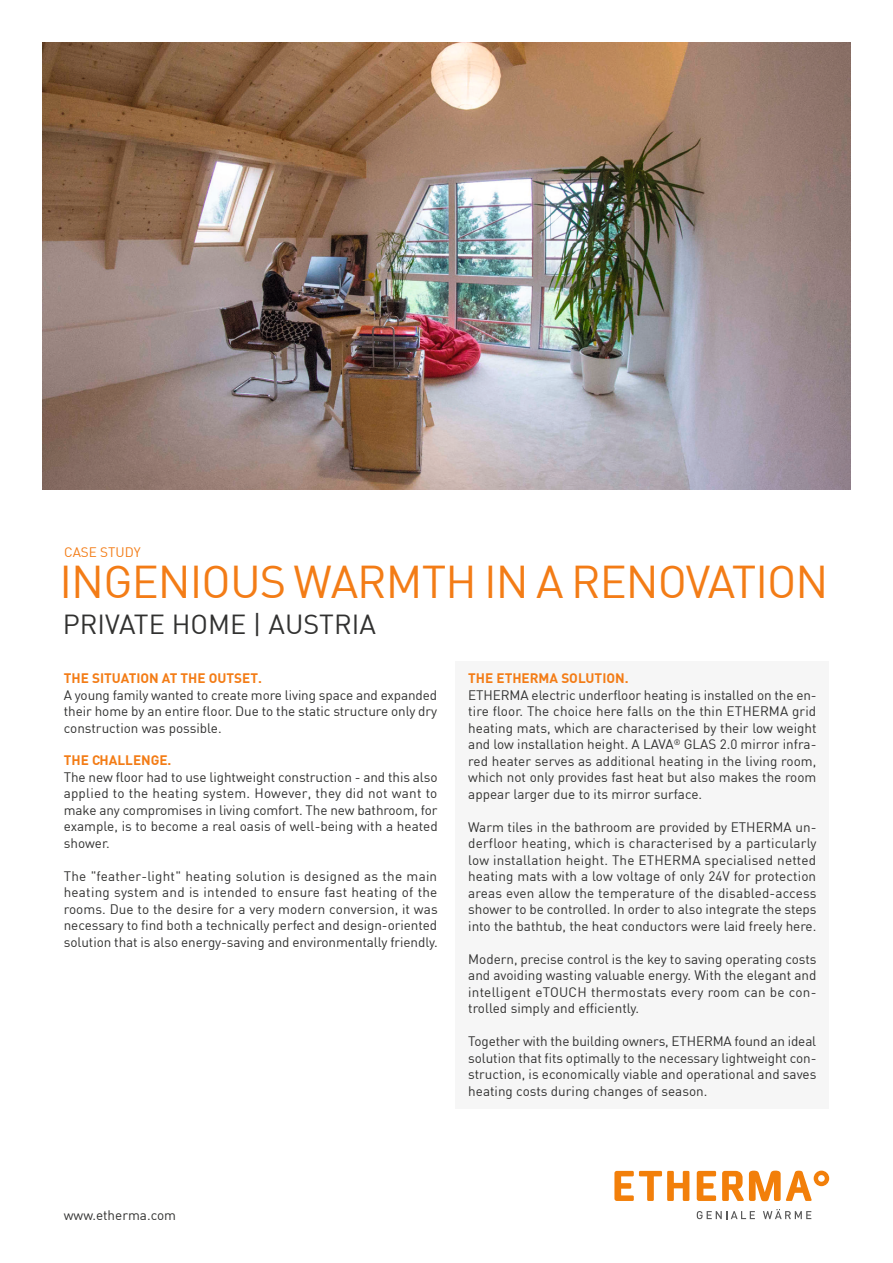
<style>
.page{position:relative;width:893px;height:1263px;background:#fff}
.page>*{position:absolute;margin:0;border:0;box-sizing:border-box;transform-origin:0 0}
.t1{font:45px "DIN";letter-spacing:-.02em;color:#f37c16}
.t2{font:27px "DIN";color:#313130}
.t3{font:13.5px/16.5px "DIN";color:#313130;text-align:justify}
.t4{font:700 13.5px "DIN";color:#f37c16}
.t5{font:13.5px "DIN";color:#f37c16}
</style>
<div class="page">
<img style="left:43px;top:43px;width:807px;height:446px">
<div style="left:455px;top:661px;width:374px;height:447px;background:#f6f6f6"></div>
<svg style="left:697px;top:1211px;width:58px;height:8px"></svg>
<svg style="left:763px;top:1209px;width:48px;height:10px"></svg>
<svg style="left:697px;top:1171px;width:19px;height:30px"></svg>
<svg style="left:614px;top:1171px;width:75px;height:30px"></svg>
<svg style="left:722px;top:1170px;width:107px;height:31px"></svg>
<p class="t5" style="left:64px;top:544px;width:78px">CASE STUDY</p>
<h1 class="t1" style="left:60px;top:554px;width:770px">INGENIOUS WARMTH IN A RENOVATION</h1>
<h2 class="t2" style="left:63px;top:607px;width:314px">PRIVATE HOME | AUSTRIA</h2>
<p class="t4" style="left:64px;top:669px;width:200px">THE SITUATION AT THE OUTSET.</p>
<p class="t3" style="left:64px;top:686px;width:375px">A young family wanted to create more living space and expanded their home by an entire floor. Due to the static structure only dry construction was possible.</p>
<p class="t4" style="left:64px;top:752px;width:109px">THE CHALLENGE.</p>
<p class="t3" style="left:64px;top:768px;width:375px">The new floor had to use lightweight construction - and this also applied to the heating system. However, they did not want to make any compromises in living comfort. The new bathroom, for example, is to become a real oasis of well-being with a heated shower.</p>
<p class="t3" style="left:64px;top:867px;width:375px">The "feather-light" heating solution is designed as the main heating system and is intended to ensure fast heating of the rooms. Due to the desire for a very modern conversion, it was necessary to find both a technically perfect and design-oriented solution that is also energy-saving and environmentally friendly.</p>
<p class="t4" style="left:468px;top:670px;width:162px">THE ETHERMA SOLUTION.</p>
<p class="t3" style="left:468px;top:687px;width:350px">ETHERMA electric underfloor heating is installed on the en&shy;tire floor. The choice here falls on the thin ETHERMA grid heating mats, which are characterised by their low weight and low installation height. A LAVA<sup>®</sup> GLAS 2.0 mirror infra&shy;red heater serves as additional heating in the living room, which not only provides fast heat but also makes the room appear larger due to its mirror surface.</p>
<p class="t3" style="left:468px;top:819px;width:350px">Warm tiles in the bathroom are provided by ETHERMA un&shy;derfloor heating, which is characterised by a particularly low installation height. The ETHERMA specialised netted heating mats with a low voltage of only 24V for protection areas even allow the temperature of the disabled-access shower to be controlled. In order to also integrate the steps into the bathtub, the heat conductors were laid freely here.</p>
<p class="t3" style="left:468px;top:950px;width:350px">Modern, precise control is the key to saving operating costs and avoiding wasting valuable energy. With the elegant and intelligent eTOUCH thermostats every room can be con&shy;trolled simply and efficiently.</p>
<p class="t3" style="left:468px;top:1033px;width:350px">Together with the building owners, ETHERMA found an ideal solution that fits optimally to the necessary lightweight con&shy;struction, is economically viable and operational and saves heating costs during changes of season.</p>
<p class="t3" style="left:64px;top:1207px;width:114px">www.etherma.com</p>
</div>
